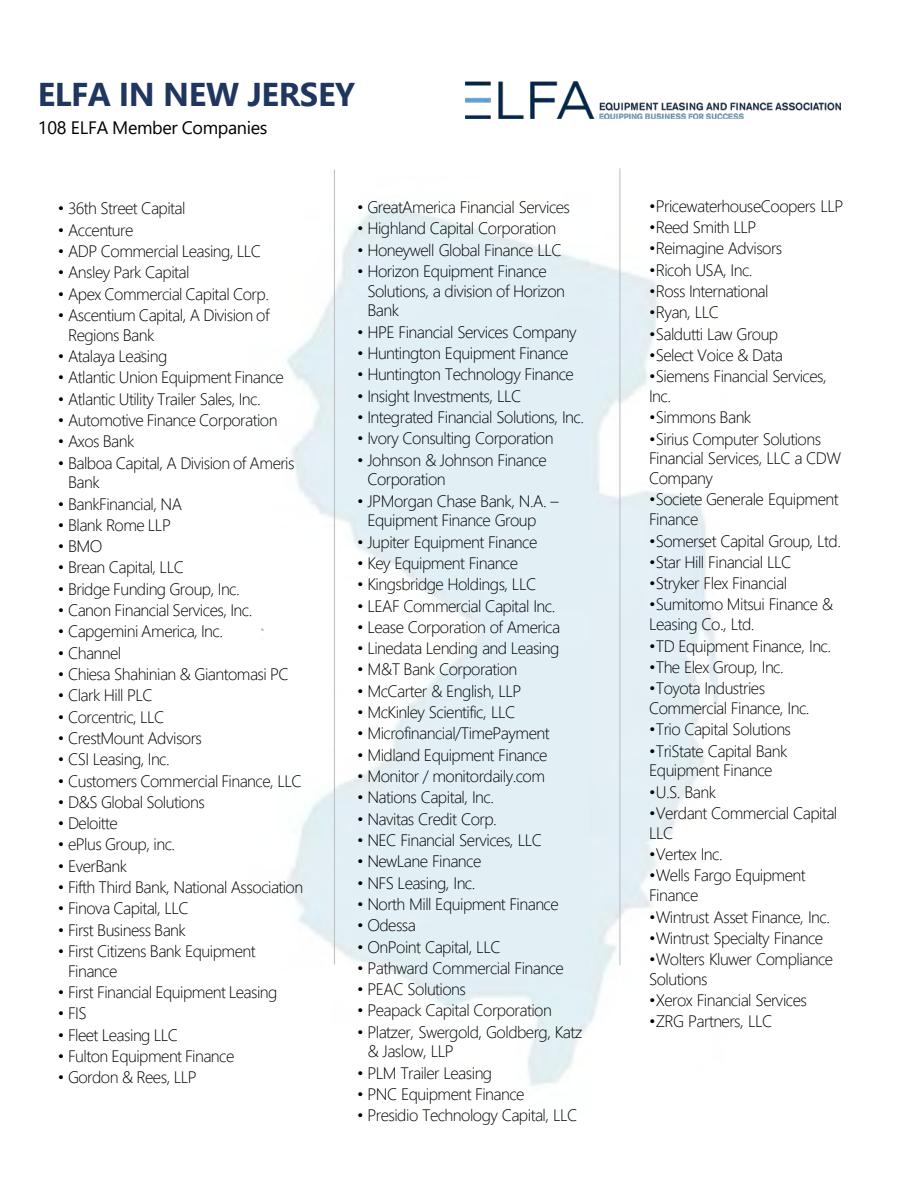
<style>
.page{position:relative;width:918px;height:1188px;background:#fff}
.page>*{position:absolute;margin:0;border:0;box-sizing:border-box;transform-origin:0 0}
.t1{font:700 33px "Segoe UI";letter-spacing:-.015em;color:#1f365e}
.t2{font:18px "Segoe UI";letter-spacing:-.02em;color:#000}
.t3{font:300 16.5px/19.8px "Segoe UI";letter-spacing:-.035em;color:#000}
</style>
<div class="page">
<svg style="left:496px;top:965px;width:18px;height:13px"></svg>
<svg style="left:429px;top:982px;width:7px;height:3px"></svg>
<hr style="left:334px;top:170px;width:1px;height:794px;background:#babcbe">
<hr style="left:620px;top:168px;width:1px;height:797px;background:#babcbe">
<img style="left:466px;top:81px;width:375px;height:38px">
<h2 class="t1" style="left:38px;top:63px;width:319px">ELFA IN NEW JERSEY</h2>
<h2 class="t2" style="left:38px;top:111px;width:231px">108 ELFA Member Companies</h2>
<p class="t3" style="left:58px;top:197px;width:129px">• 36th Street Capital</p>
<p class="t3" style="left:58px;top:218px;width:77px">• Accenture</p>
<p class="t3" style="left:58px;top:240px;width:205px">• ADP Commercial Leasing, LLC</p>
<p class="t3" style="left:58px;top:261px;width:133px">• Ansley Park Capital</p>
<p class="t3" style="left:58px;top:282px;width:213px">• Apex Commercial Capital Corp.</p>
<p class="t3" style="left:68px;top:304px;width:203px;text-indent:-10px">• Ascentium Capital, A Division of<br>Regions Bank</p>
<p class="t3" style="left:58px;top:345px;width:111px">• Atalaya Leasing</p>
<p class="t3" style="left:58px;top:366px;width:228px">• Atlantic Union Equipment Finance</p>
<p class="t3" style="left:58px;top:387px;width:204px">• Atlantic Utility Trailer Sales, Inc.</p>
<p class="t3" style="left:58px;top:409px;width:221px">• Automotive Finance Corporation</p>
<p class="t3" style="left:58px;top:430px;width:78px">• Axos Bank</p>
<p class="t3" style="left:68px;top:451px;width:228px;text-indent:-10px">• Balboa Capital, A Division of Ameris<br>Bank</p>
<p class="t3" style="left:58px;top:492px;width:126px">• BankFinancial, NA</p>
<p class="t3" style="left:58px;top:514px;width:115px">• Blank Rome LLP</p>
<p class="t3" style="left:58px;top:535px;width:46px">• BMO</p>
<p class="t3" style="left:58px;top:556px;width:128px">• Brean Capital, LLC</p>
<p class="t3" style="left:58px;top:578px;width:184px">• Bridge Funding Group, Inc.</p>
<p class="t3" style="left:58px;top:599px;width:196px">• Canon Financial Services, Inc.</p>
<p class="t3" style="left:58px;top:620px;width:167px">• Capgemini America, Inc.</p>
<p class="t3" style="left:58px;top:641px;width:65px">• Channel</p>
<p class="t3" style="left:58px;top:663px;width:232px">• Chiesa Shahinian &amp; Giantomasi PC</p>
<p class="t3" style="left:58px;top:684px;width:97px">• Clark Hill PLC</p>
<p class="t3" style="left:58px;top:705px;width:108px">• Corcentric, LLC</p>
<p class="t3" style="left:58px;top:727px;width:146px">• CrestMount Advisors</p>
<p class="t3" style="left:58px;top:748px;width:114px">• CSI Leasing, Inc.</p>
<p class="t3" style="left:58px;top:769px;width:245px">• Customers Commercial Finance, LLC</p>
<p class="t3" style="left:58px;top:790px;width:149px">• D&amp;S Global Solutions</p>
<p class="t3" style="left:58px;top:812px;width:62px">• Deloitte</p>
<p class="t3" style="left:58px;top:833px;width:119px">• ePlus Group, inc.</p>
<p class="t3" style="left:58px;top:854px;width:71px">• EverBank</p>
<p class="t3" style="left:58px;top:876px;width:247px">• Fifth Third Bank, National Association</p>
<p class="t3" style="left:58px;top:897px;width:132px">• Finova Capital, LLC</p>
<p class="t3" style="left:58px;top:918px;width:130px">• First Business Bank</p>
<p class="t3" style="left:68px;top:940px;width:189px;text-indent:-10px">• First Citizens Bank Equipment<br>Finance</p>
<p class="t3" style="left:58px;top:981px;width:221px">• First Financial Equipment Leasing</p>
<p class="t3" style="left:58px;top:1002px;width:30px">• FIS</p>
<p class="t3" style="left:58px;top:1023px;width:122px">• Fleet Leasing LLC</p>
<p class="t3" style="left:58px;top:1045px;width:178px">• Fulton Equipment Finance</p>
<p class="t3" style="left:58px;top:1066px;width:140px">• Gordon &amp; Rees, LLP</p>
<p class="t3" style="left:357px;top:196px;width:214px">• GreatAmerica Financial Services</p>
<p class="t3" style="left:357px;top:217px;width:201px">• Highland Capital Corporation</p>
<p class="t3" style="left:357px;top:238px;width:206px">• Honeywell Global Finance LLC</p>
<p class="t3" style="left:367px;top:259px;width:199px;text-indent:-10px">• Horizon Equipment Finance<br>Solutions, a division of Horizon<br>Bank</p>
<p class="t3" style="left:357px;top:320px;width:221px">• HPE Financial Services Company</p>
<p class="t3" style="left:357px;top:342px;width:213px">• Huntington Equipment Finance</p>
<p class="t3" style="left:357px;top:363px;width:218px">• Huntington Technology Finance</p>
<p class="t3" style="left:357px;top:384px;width:166px">• Insight Investments, LLC</p>
<p class="t3" style="left:357px;top:406px;width:228px">• Integrated Financial Solutions, Inc.</p>
<p class="t3" style="left:357px;top:427px;width:198px">• Ivory Consulting Corporation</p>
<p class="t3" style="left:367px;top:448px;width:181px;text-indent:-10px">• Johnson &amp; Johnson Finance<br>Corporation</p>
<p class="t3" style="left:367px;top:489px;width:193px;text-indent:-10px">• JPMorgan Chase Bank, N.A. –<br>Equipment Finance Group</p>
<p class="t3" style="left:357px;top:530px;width:182px">• Jupiter Equipment Finance</p>
<p class="t3" style="left:357px;top:552px;width:163px">• Key Equipment Finance</p>
<p class="t3" style="left:357px;top:573px;width:181px">• Kingsbridge Holdings, LLC</p>
<p class="t3" style="left:357px;top:594px;width:200px">• LEAF Commercial Capital Inc.</p>
<p class="t3" style="left:357px;top:616px;width:205px">• Lease Corporation of America</p>
<p class="t3" style="left:357px;top:637px;width:204px">• Linedata Lending and Leasing</p>
<p class="t3" style="left:357px;top:658px;width:162px">• M&amp;T Bank Corporation</p>
<p class="t3" style="left:357px;top:680px;width:166px">• McCarter &amp; English, LLP</p>
<p class="t3" style="left:357px;top:701px;width:160px">• McKinley Scientific, LLC</p>
<p class="t3" style="left:357px;top:722px;width:194px">• Microfinancial/TimePayment</p>
<p class="t3" style="left:357px;top:743px;width:192px">• Midland Equipment Finance</p>
<p class="t3" style="left:357px;top:765px;width:189px">• Monitor / monitordaily.com</p>
<p class="t3" style="left:357px;top:786px;width:138px">• Nations Capital, Inc.</p>
<p class="t3" style="left:357px;top:807px;width:141px">• Navitas Credit Corp.</p>
<p class="t3" style="left:357px;top:829px;width:186px">• NEC Financial Services, LLC</p>
<p class="t3" style="left:357px;top:850px;width:126px">• NewLane Finance</p>
<p class="t3" style="left:357px;top:871px;width:120px">• NFS Leasing, Inc.</p>
<p class="t3" style="left:357px;top:893px;width:203px">• North Mill Equipment Finance</p>
<p class="t3" style="left:357px;top:914px;width:60px">• Odessa</p>
<p class="t3" style="left:357px;top:935px;width:145px">• OnPoint Capital, LLC</p>
<p class="t3" style="left:357px;top:956px;width:208px">• Pathward Commercial Finance</p>
<p class="t3" style="left:357px;top:978px;width:110px">• PEAC Solutions</p>
<p class="t3" style="left:357px;top:999px;width:196px">• Peapack Capital Corporation</p>
<p class="t3" style="left:367px;top:1020px;width:217px;text-indent:-10px">• Platzer, Swergold, Goldberg, Katz &amp; Jaslow, LLP</p>
<p class="t3" style="left:357px;top:1061px;width:137px">• PLM Trailer Leasing</p>
<p class="t3" style="left:357px;top:1083px;width:169px">• PNC Equipment Finance</p>
<p class="t3" style="left:357px;top:1104px;width:222px">• Presidio Technology Capital, LLC</p>
<p class="t3" style="left:649px;top:194px;width:196px">•PricewaterhouseCoopers LLP</p>
<p class="t3" style="left:649px;top:216px;width:109px">•Reed Smith LLP</p>
<p class="t3" style="left:649px;top:237px;width:135px">•Reimagine Advisors</p>
<p class="t3" style="left:649px;top:258px;width:105px">•Ricoh USA, Inc.</p>
<p class="t3" style="left:649px;top:280px;width:121px">•Ross International</p>
<p class="t3" style="left:649px;top:301px;width:72px">•Ryan, LLC</p>
<p class="t3" style="left:649px;top:322px;width:131px">•Saldutti Law Group</p>
<p class="t3" style="left:649px;top:344px;width:135px">•Select Voice &amp; Data</p>
<p class="t3" style="left:649px;top:365px;width:179px">•Siemens Financial Services,<br>Inc.</p>
<p class="t3" style="left:649px;top:406px;width:104px">•Simmons Bank</p>
<p class="t3" style="left:649px;top:427px;width:194px">•Sirius Computer Solutions<br>Financial Services, LLC a CDW<br>Company</p>
<p class="t3" style="left:649px;top:488px;width:191px">•Societe Generale Equipment<br>Finance</p>
<p class="t3" style="left:649px;top:529px;width:193px">•Somerset Capital Group, Ltd.</p>
<p class="t3" style="left:649px;top:551px;width:144px">•Star Hill Financial LLC</p>
<p class="t3" style="left:649px;top:572px;width:140px">•Stryker Flex Financial</p>
<p class="t3" style="left:649px;top:593px;width:186px">•Sumitomo Mitsui Finance &amp;<br>Leasing Co., Ltd.</p>
<p class="t3" style="left:649px;top:634px;width:184px">•TD Equipment Finance, Inc.</p>
<p class="t3" style="left:649px;top:656px;width:136px">•The Elex Group, Inc.</p>
<p class="t3" style="left:649px;top:677px;width:162px">•Toyota Industries<br>Commercial Finance, Inc.</p>
<p class="t3" style="left:649px;top:718px;width:143px">•Trio Capital Solutions</p>
<p class="t3" style="left:649px;top:739px;width:140px">•TriState Capital Bank<br>Equipment Finance</p>
<p class="t3" style="left:649px;top:780px;width:68px">•U.S. Bank</p>
<p class="t3" style="left:649px;top:802px;width:190px">•Verdant Commercial Capital<br>LLC</p>
<p class="t3" style="left:649px;top:843px;width:75px">•Vertex Inc.</p>
<p class="t3" style="left:649px;top:864px;width:158px">•Wells Fargo Equipment<br>Finance</p>
<p class="t3" style="left:649px;top:905px;width:182px">•Wintrust Asset Finance, Inc.</p>
<p class="t3" style="left:649px;top:926px;width:176px">•Wintrust Specialty Finance</p>
<p class="t3" style="left:649px;top:948px;width:186px">•Wolters Kluwer Compliance<br>Solutions</p>
<p class="t3" style="left:649px;top:989px;width:159px">•Xerox Financial Services</p>
<p class="t3" style="left:649px;top:1010px;width:125px">•ZRG Partners, LLC</p>
</div>
